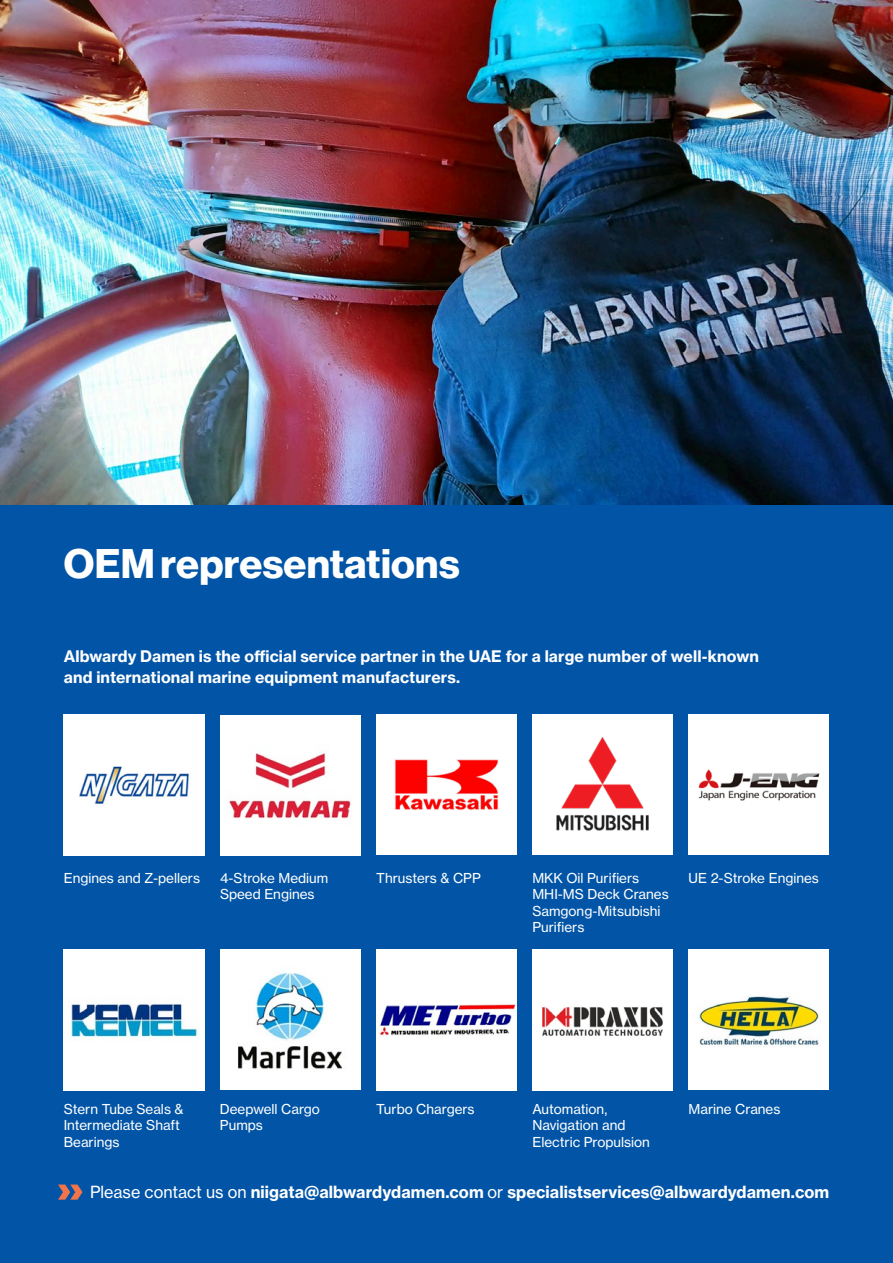
<style>
.page{position:relative;width:893px;height:1263px;background:#fff}
.page>*{position:absolute;margin:0;border:0;box-sizing:border-box;transform-origin:0 0}
.t1{font:40.5px "N Haas Grotesk DS Pro 75 Bd";letter-spacing:.005em;color:#fff}
.t2{font:16.5px "N Haas Grotesk TX Pro 75 Bd";letter-spacing:.005em;color:#fff}
.t3{font:15.75px/21px "N Haas Grotesk TX Pro 75 Bd";letter-spacing:.01em;color:#fff}
.t4{font:13.5px/16.5px "N Haas Grotesk TX Pro 55 Rg";color:#fff}
.s1{font-family:"N Haas Grotesk TX Pro 55 Rg"}
</style>
<div class="page">
<div style="left:0;top:505px;width:893px;height:758px;background:#0154a6"></div>
<svg style="left:58px;top:1184px;width:25px;height:16px"></svg>
<img style="left:0;top:0;width:893px;height:505px">
<img style="left:532px;top:950px;width:141px;height:140px">
<div style="left:689px;top:715px;width:140px;height:140px;background:#fff"></div>
<img style="left:698px;top:769px;width:122px;height:32px">
<img style="left:64px;top:715px;width:140px;height:140px">
<div style="left:689px;top:950px;width:140px;height:140px;background:#fff"></div>
<img style="left:699px;top:996px;width:121px;height:51px">
<img style="left:64px;top:950px;width:140px;height:140px">
<div style="left:220px;top:950px;width:141px;height:140px;background:#fff"></div>
<img style="left:238px;top:972px;width:104px;height:97px">
<div style="left:376px;top:715px;width:141px;height:140px;background:#fff"></div>
<img style="left:394px;top:759px;width:105px;height:51px">
<img style="left:376px;top:950px;width:141px;height:140px">
<div style="left:532px;top:715px;width:141px;height:140px;background:#fff"></div>
<img style="left:556px;top:737px;width:93px;height:94px">
<div style="left:220px;top:715px;width:141px;height:141px;background:#fff"></div>
<img style="left:229px;top:753px;width:122px;height:66px">
<h1 class="t1" style="left:64px;top:540px;width:397px">OEM representations</h1>
<p class="t3" style="left:64px;top:646px;width:697px">Albwardy Damen is the official service partner in the UAE for a large number of well-known and international marine equipment manufacturers.</p>
<p class="t4" style="left:376px;top:870px;width:106px">Thrusters &amp; CPP</p>
<p class="t4" style="left:64px;top:870px;width:138px">Engines and Z-pellers</p>
<p class="t4" style="left:689px;top:870px;width:132px">UE 2-Stroke Engines</p>
<p class="t4" style="left:532px;top:870px;width:138px">MKK Oil Purifiers<br>MHI-MS Deck Cranes<br>Samgong-Mitsubishi<br>Purifiers</p>
<p class="t4" style="left:220px;top:870px;width:110px">4-Stroke Medium<br>Speed Engines</p>
<p class="t4" style="left:64px;top:1101px;width:121px">Stern Tube Seals &amp;</p>
<p class="t4" style="left:376px;top:1101px;width:100px">Turbo Chargers</p>
<p class="t4" style="left:64px;top:1117px;width:118px">Intermediate Shaft<br>Bearings</p>
<p class="t4" style="left:220px;top:1101px;width:101px">Deepwell Cargo<br>Pumps</p>
<p class="t4" style="left:532px;top:1101px;width:119px">Automation,<br>Navigation and<br>Electric Propulsion</p>
<p class="t4" style="left:689px;top:1101px;width:93px">Marine Cranes</p>
<p class="t2" style="left:90px;top:1181px;width:741px"><span class="s1">Please contact us on</span> niigata@albwardydamen.com <span class="s1">or</span> specialistservices@albwardydamen.com</p>
</div>
